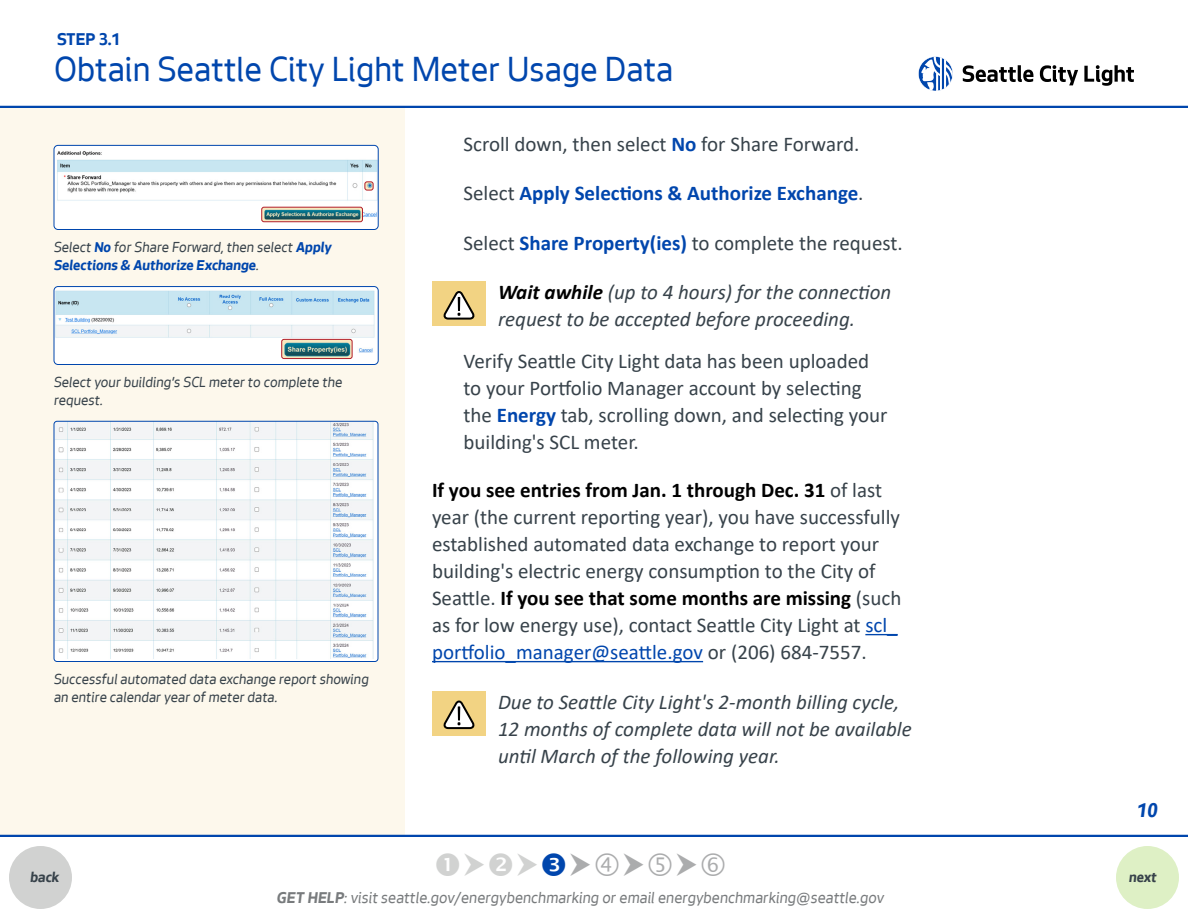
<style>
.page{position:relative;width:1188px;height:918px;background:#fff}
.page>*{position:absolute;margin:0;border:0;box-sizing:border-box;transform-origin:0 0}
.t1{font:36px "Seattle Text";color:#0046ad}
.Body_no_space_after{font:21px/27px "Calibri";color:#37424a}
.Body_Checkbox{font:21px/27px "Calibri";color:#37424a}
.Body_Alert{font:italic 21px/27px "Calibri";color:#37424a}
.Body_Checkbox-2{font:700 21px "Calibri";color:#0046ad}
.t2{font:italic 700 21px "Seattle Text";color:#0046ad}
.t3{font:700 18px "Seattle Text";color:#0046ad}
.t4{font:italic 16.5px "Seattle Text";color:#787b7d}
.Caption_Tip{font:italic 15px/18px "Seattle Text";color:#37424a}
.Caption_Tip-2{font:italic 700 15px/18px "Seattle Text";color:#0046ad}
.t5{font:italic 700 15px "Seattle Text";color:#37424a}
.s1{font-weight:400;color:#37424a}
.s2{font-weight:700;color:#0046ad}
.s3{font-weight:700;color:#000}
.s4{color:#0046ad}
.s5{font-weight:700}
</style>
<div class="page">
<div style="left:1116px;top:846px;width:63px;height:63px;background:#def0c5;border-radius:50%"></div>
<div style="left:9px;top:846px;width:63px;height:63px;background:#d1d2d1;border-radius:50%"></div>
<div style="left:0;top:108px;width:405px;height:729px;background:#fdf8ec"></div>
<hr style="left:0;top:106px;width:1188px;height:2px;background:#0046ad">
<hr style="left:865px;top:634px;width:33px;height:1px;background:#0046ad">
<hr style="left:432px;top:661px;width:271px;height:1px;background:#0046ad">
<div style="left:432px;top:281px;width:54px;height:45px;background:#f2d383"></div>
<svg style="left:443px;top:291px;width:32px;height:29px"></svg>
<div style="left:432px;top:691px;width:54px;height:45px;background:#f2d383"></div>
<svg style="left:443px;top:701px;width:32px;height:29px"></svg>
<hr style="left:0;top:835px;width:1188px;height:2px;background:#0046ad">
<img style="left:54px;top:145px;width:323px;height:85px">
<div style="left:54px;top:145px;width:325px;height:85px;border:1px solid #0046ad;border-radius:4px"></div>
<svg style="left:365px;top:182px;width:8px;height:8px"></svg>
<div style="left:364px;top:181px;width:10px;height:9px;border:1px solid #b21e28;border-radius:2px"></div>
<svg style="left:262px;top:207px;width:101px;height:15px"></svg>
<div style="left:261px;top:207px;width:102px;height:15px;border:1px solid #b21e28;border-radius:2px"></div>
<img style="left:54px;top:287px;width:323px;height:77px">
<div style="left:54px;top:286px;width:325px;height:79px;border:1px solid #0046ad;border-radius:4px"></div>
<svg style="left:282px;top:339px;width:70px;height:20px"></svg>
<div style="left:281px;top:339px;width:71px;height:20px;border:1px solid #b21e28;border-radius:2px"></div>
<img style="left:54px;top:421px;width:324px;height:238px">
<div style="left:54px;top:421px;width:324px;height:241px;border:1px solid #0046ad;border-radius:3px"></div>
<svg style="left:1084px;top:65px;width:50px;height:21px"></svg>
<svg style="left:1040px;top:65px;width:38px;height:20px"></svg>
<svg style="left:963px;top:65px;width:70px;height:17px"></svg>
<svg style="left:918px;top:56px;width:35px;height:35px"></svg>
<p class="t3" style="left:57px;top:27px;width:65px">STEP 3.1</p>
<h1 class="t1" style="left:54px;top:46px;width:621px">Obtain Seattle City Light Meter Usage Data</h1>
<p class="Caption_Tip-2" style="left:54px;top:237px;width:279px"><span class="s1">Select</span> No <span class="s1">for Share Forward, then select</span> Apply<br>Selections &amp; Authorize Exchange<span class="s1">.</span></p>
<p class="Caption_Tip" style="left:54px;top:372px;width:290px">Select your building's SCL meter to complete the request.</p>
<p class="Caption_Tip" style="left:54px;top:669px;width:316px">Successful automated data exchange report showing an entire calendar year of meter data.</p>
<p class="Body_Checkbox" style="left:464px;top:130px;width:397px">Scroll down, then select <span class="s2">No</span> for Share Forward.</p>
<p class="Body_Checkbox-2" style="left:464px;top:178px;width:402px"><span class="s1">Select</span> Apply Selections &amp; Authorize Exchange<span class="s1">.</span></p>
<p class="Body_Checkbox" style="left:464px;top:229px;width:441px">Select <span class="s2">Share Property(ies)</span> to complete the request.</p>
<p class="Body_Alert" style="left:498px;top:278px;width:395px"><span class="s3">Wait awhile</span> (up to 4 hours) for the connection request to be accepted before proceeding.</p>
<p class="Body_Checkbox" style="left:464px;top:347px;width:426px">Verify Seattle City Light data has been uploaded to your Portfolio Manager account by selecting the <span class="s2">Energy</span> tab, scrolling down, and selecting your building's SCL meter.</p>
<p class="Body_no_space_after" style="left:432px;top:476px;width:471px"><span class="s3">If you see entries from Jan. 1 through Dec. 31</span> of last year (the current reporting year), you have successfully established automated data exchange to report your building's electric energy consumption to the City of Seattle. <span class="s3">If you see that some months are missing</span> (such as for low energy use), contact Seattle City Light at <span class="s4">scl_ portfolio_manager@seattle.gov</span> or (206) 684-7557.</p>
<p class="Body_Alert" style="left:498px;top:687px;width:415px">Due to Seattle City Light's 2-month billing cycle,<br>12 months of complete data will not be available until March of the following year.</p>
<p class="t2" style="left:1137px;top:796px;width:22px">10</p>
<p class="t5" style="left:30px;top:867px;width:31px">back</p>
<p class="t5" style="left:1129px;top:867px;width:29px">next</p>
<p class="t4" style="left:277px;top:887px;width:609px"><span class="s5">GET HELP</span>: visit seattle.gov/energybenchmarking or email energybenchmarking@seattle.gov</p>
</div>
